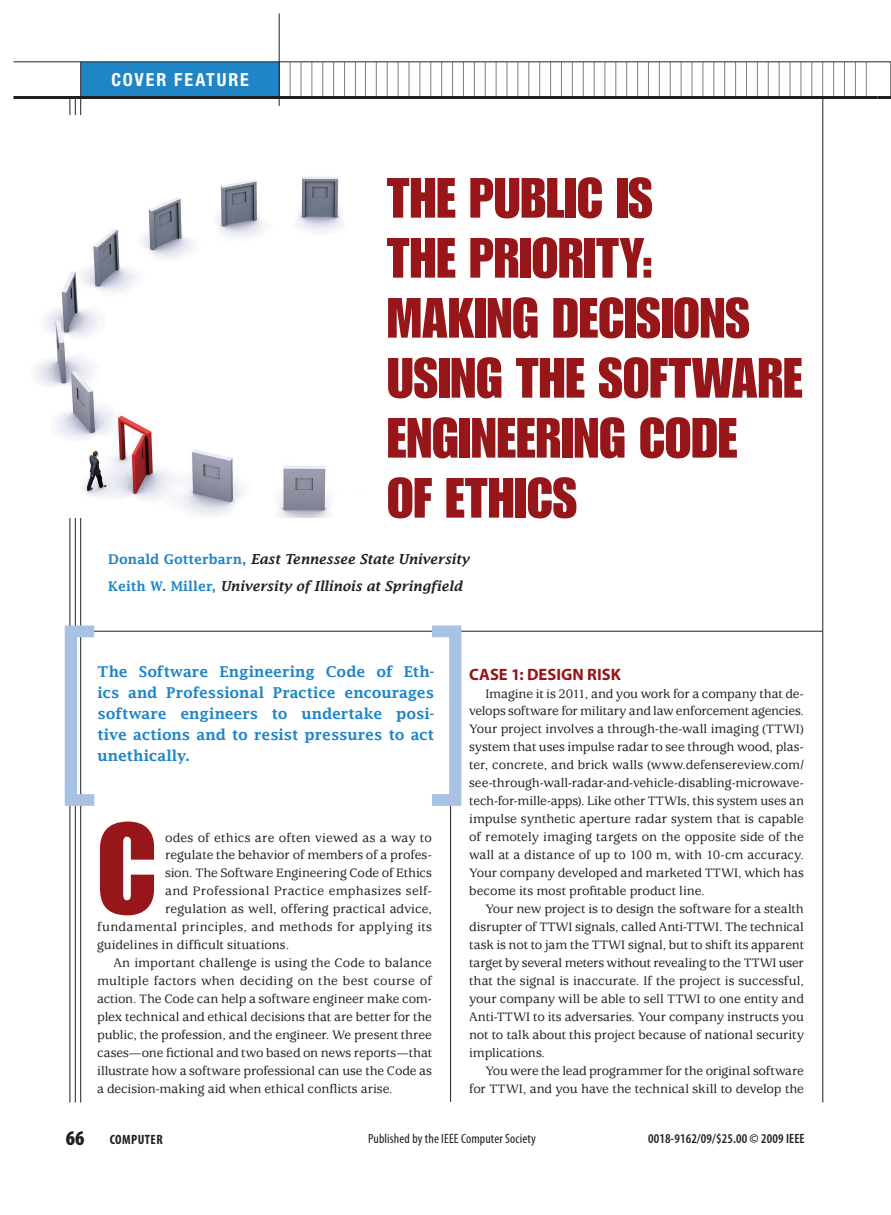
<style>
.page{position:relative;width:891px;height:1215px;background:#fff}
.page>*{position:absolute;margin:0;border:0;box-sizing:border-box;transform-origin:0 0}
.t1{font:126.15px "Impact LT Std";color:#961619}
.t2{font:55.5px/60px "Impact LT Std";color:#961619}
.t3{font:700 condensed 18px "Helvetica Neue LT Std";letter-spacing:.1em;color:#fff}
.t4{font:700 16.5px "Myriad Pro";color:#961619}
.t5{font:600 15px/21px "Lucida Fax";letter-spacing:-.005em;color:#1f85c6;text-align:justify}
.t6{font:500 13.5px/18px "Usherwood Std";color:#231f20;text-align:justify}
.t7{font:italic 600 13.5px/27.3px "Lucida Fax";letter-spacing:-.005em;color:#231f20}
.t8{font:500 13.5px "Usherwood Std";letter-spacing:.025em;color:#231f20}
.t9{font:500 13.5px "Usherwood Std";letter-spacing:.02em;color:#231f20}
.t10{font:condensed 13.5px "Myriad Pro";letter-spacing:.01em;color:#231f20}
.t11{font:600 condensed 13.5px "Myriad Pro";letter-spacing:.01em;color:#231f20}
.t12{font:700 condensed 13.5px "Myriad Pro";letter-spacing:.03em;color:#231f20}
.s1{font-style:normal;color:#1f85c6}
.s2{font-weight:900;font-size:21px}
</style>
<div class="page">
<hr style="left:890px;top:62px;width:1px;height:36px;background:#808285">
<svg style="left:878px;top:61px;width:13px;height:1px"></svg>
<svg style="left:878px;top:96px;width:13px;height:3px"></svg>
<hr style="left:300px;top:62px;width:2px;height:36px;background:#808285">
<hr style="left:290px;top:62px;width:1px;height:36px;background:#808285">
<hr style="left:311px;top:62px;width:1px;height:36px;background:#808285">
<hr style="left:333px;top:62px;width:1px;height:36px;background:#808285">
<hr style="left:322px;top:62px;width:1px;height:36px;background:#808285">
<hr style="left:344px;top:62px;width:1px;height:36px;background:#808285">
<hr style="left:355px;top:62px;width:1px;height:36px;background:#808285">
<div style="left:81px;top:62px;width:198px;height:35px;background:#1f85c6"></div>
<hr style="left:365px;top:62px;width:1px;height:36px;background:#808285">
<hr style="left:376px;top:62px;width:1px;height:36px;background:#808285">
<hr style="left:387px;top:62px;width:1px;height:36px;background:#808285">
<hr style="left:398px;top:62px;width:1px;height:36px;background:#808285">
<hr style="left:408px;top:62px;width:2px;height:36px;background:#808285">
<hr style="left:419px;top:62px;width:1px;height:36px;background:#808285">
<hr style="left:430px;top:62px;width:1px;height:36px;background:#808285">
<hr style="left:441px;top:62px;width:1px;height:36px;background:#808285">
<hr style="left:452px;top:62px;width:1px;height:36px;background:#808285">
<hr style="left:463px;top:62px;width:1px;height:36px;background:#808285">
<hr style="left:474px;top:62px;width:1px;height:36px;background:#808285">
<hr style="left:485px;top:62px;width:1px;height:36px;background:#808285">
<hr style="left:496px;top:62px;width:1px;height:36px;background:#808285">
<hr style="left:507px;top:62px;width:1px;height:36px;background:#808285">
<hr style="left:517px;top:62px;width:1px;height:36px;background:#808285">
<hr style="left:528px;top:62px;width:1px;height:36px;background:#808285">
<hr style="left:539px;top:62px;width:1px;height:36px;background:#808285">
<hr style="left:550px;top:62px;width:1px;height:36px;background:#808285">
<hr style="left:561px;top:62px;width:1px;height:36px;background:#808285">
<hr style="left:572px;top:62px;width:1px;height:36px;background:#808285">
<hr style="left:583px;top:62px;width:1px;height:36px;background:#808285">
<hr style="left:594px;top:62px;width:1px;height:36px;background:#808285">
<hr style="left:604px;top:62px;width:1px;height:36px;background:#808285">
<hr style="left:626px;top:62px;width:1px;height:36px;background:#808285">
<hr style="left:659px;top:62px;width:1px;height:36px;background:#808285">
<hr style="left:692px;top:62px;width:1px;height:36px;background:#808285">
<hr style="left:713px;top:62px;width:1px;height:36px;background:#808285">
<hr style="left:746px;top:62px;width:1px;height:36px;background:#808285">
<hr style="left:768px;top:62px;width:1px;height:36px;background:#808285">
<hr style="left:615px;top:62px;width:1px;height:36px;background:#808285">
<hr style="left:648px;top:62px;width:1px;height:36px;background:#808285">
<hr style="left:670px;top:62px;width:1px;height:36px;background:#808285">
<hr style="left:702px;top:62px;width:1px;height:36px;background:#808285">
<hr style="left:735px;top:62px;width:1px;height:36px;background:#808285">
<hr style="left:779px;top:62px;width:1px;height:36px;background:#808285">
<hr style="left:811px;top:62px;width:1px;height:36px;background:#808285">
<hr style="left:637px;top:62px;width:1px;height:36px;background:#808285">
<hr style="left:681px;top:62px;width:1px;height:36px;background:#808285">
<hr style="left:724px;top:62px;width:1px;height:36px;background:#808285">
<hr style="left:757px;top:62px;width:1px;height:36px;background:#808285">
<hr style="left:800px;top:62px;width:1px;height:36px;background:#808285">
<hr style="left:822px;top:62px;width:1px;height:36px;background:#808285">
<hr style="left:844px;top:62px;width:1px;height:36px;background:#808285">
<hr style="left:790px;top:62px;width:1px;height:36px;background:#808285">
<hr style="left:833px;top:62px;width:1px;height:36px;background:#808285">
<hr style="left:855px;top:62px;width:1px;height:36px;background:#808285">
<hr style="left:866px;top:62px;width:1px;height:36px;background:#808285">
<hr style="left:14px;top:96px;width:864px;height:3px;background:#231f20">
<hr style="left:14px;top:61px;width:864px;height:1px;background:#231f20">
<hr style="left:279px;top:14px;width:1px;height:92px;background:#231f20">
<hr style="left:822px;top:97px;width:1px;height:1005px;background:#231f20">
<hr style="left:75px;top:97px;width:1px;height:1005px;background:#231f20">
<hr style="left:80px;top:62px;width:1px;height:1041px;background:#231f20">
<hr style="left:70px;top:97px;width:1px;height:1005px;background:#231f20">
<hr style="left:81px;top:631px;width:741px;height:1px;background:#231f20">
<hr style="left:450px;top:800px;width:1px;height:302px;background:#231f20">
<svg style="left:432px;top:626px;width:29px;height:180px"></svg>
<svg style="left:65px;top:626px;width:29px;height:180px"></svg>
<div style="left:14px;top:115px;width:347px;height:403px;background:#fff"></div>
<img style="left:36px;top:176px;width:306px;height:342px">
<h3 class="t3" style="left:111px;top:68px;width:139px">COVER FEATURE</h3>
<h2 class="t2" style="left:387px;top:167px;width:417px">THE PUBLIC IS<br>THE PRIORITY:<br>MAKING DECISIONS<br>USING THE SOFTWARE<br>ENGINEERING CODE<br>OF ETHICS</h2>
<p class="t7" style="left:108px;top:545px;width:363px"><span class="s1">Donald Gotterbarn,</span> East Tennessee State University<br><span class="s1">Keith W. Miller,</span> University of Illinois at Springfield</p>
<p class="t5" style="left:98px;top:661px;width:338px">The Software Engineering Code of Eth&shy;ics and Professional Practice encourages software engineers to undertake posi&shy;tive actions and to resist pressures to act unethically.</p>
<p class="t4" style="left:469px;top:663px;width:153px">CASE 1: DESIGN RISK</p>
<p class="t6" style="left:469px;top:685px;width:336px;text-indent:16px">Imagine it is 2011, and you work for a company that de&shy;velops software for military and law enforcement agencies.<br>Your project involves a through-the-wall imaging (TTWI) system that uses impulse radar to see through wood, plas&shy;ter, concrete, and brick walls (www.defensereview.com/ see-through-wall-radar-and-vehicle-disabling-microwave&shy;tech-for-mille-apps). Like other TTWIs, this system uses an impulse synthetic aperture radar system that is capable of remotely imaging targets on the opposite side of the wall at a distance of up to 100 m, with 10-cm accuracy.<br>Your company developed and marketed TTWI, which has become its most profitable product line.</p>
<p class="t6" style="left:469px;top:900px;width:336px;text-indent:16px">Your new project is to design the software for a stealth disrupter of TTWI signals, called Anti-TTWI. The technical task is not to jam the TTWI signal, but to shift its apparent target by several meters without revealing to the TTWI user that the signal is inaccurate. If the project is successful, your company will be able to sell TTWI to one entity and Anti-TTWI to its adversaries. Your company instructs you not to talk about this project because of national security implications.</p>
<p class="t6" style="left:469px;top:1062px;width:336px;text-align:right">You were the lead programmer for the original software for TTWI, and you have the technical skill to develop the</p>
<p class="t10" style="left:368px;top:1131px;width:169px">Published by the IEEE Computer Society</p>
<p class="t11" style="left:648px;top:1131px;width:158px">0018-9162/09/$25.00 © 2009 IEEE</p>
<h1 class="t1" style="left:97px;top:795px;width:60px">C</h1>
<p class="t9" style="left:165px;top:830px;width:268px">odes of ethics are often viewed as a way to</p>
<p class="t6" style="left:165px;top:847px;width:268px">regulate the behavior of members of a profes-</p>
<p class="t6" style="left:165px;top:865px;width:268px">sion. The Software Engineering Code of Ethics</p>
<p class="t8" style="left:165px;top:884px;width:268px">and Professional Practice emphasizes self-</p>
<p class="t6" style="left:165px;top:900px;width:268px">regulation as well, offering practical advice,</p>
<p class="t9" style="left:97px;top:920px;width:336px">fundamental principles, and methods for applying its</p>
<p class="t6" style="left:97px;top:936px;width:193px">guidelines in difficult situations.</p>
<p class="t6" style="left:113px;top:954px;width:320px">An important challenge is using the Code to balance</p>
<p class="t8" style="left:97px;top:974px;width:336px">multiple factors when deciding on the best course of</p>
<p class="t6" style="left:97px;top:990px;width:336px">action. The Code can help a software engineer make com-</p>
<p class="t6" style="left:97px;top:1008px;width:336px">plex technical and ethical decisions that are better for the</p>
<p class="t6" style="left:97px;top:1026px;width:336px">public, the profession, and the engineer. We present three</p>
<p class="t6" style="left:97px;top:1044px;width:336px">cases—one fictional and two based on news reports—that</p>
<p class="t6" style="left:97px;top:1062px;width:336px">illustrate how a software professional can use the Code as</p>
<p class="t6" style="left:97px;top:1080px;width:297px">a decision-making aid when ethical conflicts arise.</p>
<p class="t12" style="left:66px;top:1131px;width:98px"><span class="s2">66</span> COMPUTER</p>
</div>
